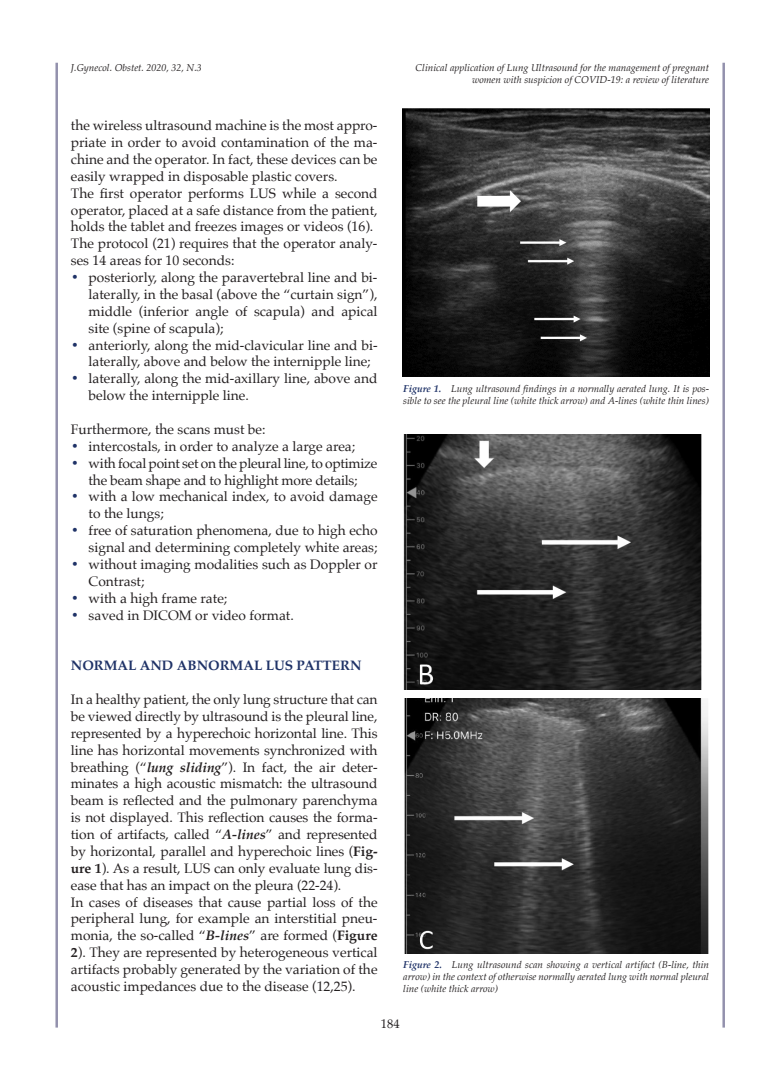
<style>
.page{position:relative;width:780px;height:1088px;background:#fff}
.page>*{position:absolute;margin:0;border:0;box-sizing:border-box;transform-origin:0 0}
.t1{font:13.75px/16.9px "Palatino";color:#231f20}
.t2{font:700 13.75px "Palatino";color:#1f3267}
.t3{font:12.5px "Palatino";color:#231f20}
.t4{font:italic 10px/12px "Palatino";color:#231f20;text-align:right}
.s1{font-weight:700;color:#1f3267}
.s2{font-weight:700;font-style:italic}
.s3{font-weight:700}
</style>
<div class="page">
<hr style="left:55px;top:63px;width:3px;height:964px;background:#9391ad">
<hr style="left:722px;top:63px;width:3px;height:964px;background:#9391ad">
<img style="left:402px;top:109px;width:307px;height:267px">
<img style="left:403px;top:434px;width:299px;height:255px">
<img style="left:404px;top:698px;width:305px;height:255px">
<p class="t4" style="left:71px;top:61px;width:132px">J.Gynecol. Obstet. 2020, 32, N.3</p>
<p class="t4" style="left:415px;top:61px;width:295px">Clinical application of Lung Ultrasound for the management of pregnant women with suspicion of COVID-19: a review of literature</p>
<p class="t1" style="left:71px;top:117px;width:308px">the wireless ultrasound machine is the most appro&shy;priate in order to avoid contamination of the ma&shy;chine and the operator. In fact, these devices can be easily wrapped in disposable plastic covers.<br>The first operator performs LUS while a second operator, placed at a safe distance from the patient, holds the tablet and freezes images or videos (16).<br>The protocol (21) requires that the operator analy&shy;ses 14 areas for 10 seconds:</p>
<p class="t1" style="left:89px;top:269px;width:290px;text-align:justify;text-indent:-18px"><span class="s1">•</span> posteriorly, along the paravertebral line and bi&shy;laterally, in the basal (above the “curtain sign”), middle (inferior angle of scapula) and apical site (spine of scapula);</p>
<p class="t1" style="left:89px;top:336px;width:290px;text-indent:-18px"><span class="s1">•</span> anteriorly, along the mid-clavicular line and bi&shy;laterally, above and below the internipple line;</p>
<p class="t1" style="left:89px;top:370px;width:290px;text-indent:-18px"><span class="s1">•</span> laterally, along the mid-axillary line, above and below the internipple line.</p>
<p class="t1" style="left:71px;top:421px;width:196px">Furthermore, the scans must be:</p>
<p class="t1" style="left:71px;top:438px;width:286px"><span class="s1">•</span> intercostals, in order to analyze a large area;</p>
<p class="t1" style="left:71px;top:454px;width:308px;text-align:center"><span class="s1">•</span> with focal point set on the pleural line, to optimize the beam shape and to highlight more details;</p>
<p class="t1" style="left:89px;top:488px;width:290px;text-indent:-18px"><span class="s1">•</span> with a low mechanical index, to avoid damage to the lungs;</p>
<p class="t1" style="left:71px;top:522px;width:308px;text-align:right"><span class="s1">•</span> free of saturation phenomena, due to high echo signal and determining completely white areas;</p>
<p class="t1" style="left:89px;top:556px;width:290px;text-indent:-18px"><span class="s1">•</span> without imaging modalities such as Doppler or<br>Contrast;</p>
<p class="t1" style="left:71px;top:589px;width:158px"><span class="s1">•</span> with a high frame rate;</p>
<p class="t1" style="left:71px;top:606px;width:224px"><span class="s1">•</span> saved in DICOM or video format.</p>
<p class="t2" style="left:71px;top:654px;width:292px">NORMAL AND ABNORMAL LUS PATTERN</p>
<p class="t1" style="left:71px;top:691px;width:308px">In a healthy patient, the only lung structure that can be viewed directly by ultrasound is the pleural line, represented by a hyperechoic horizontal line. This line has horizontal movements synchronized with breathing (“<span class="s2">lung sliding</span>”). In fact, the air deter&shy;minates a high acoustic mismatch: the ultrasound beam is reflected and the pulmonary parenchyma is not displayed. This reflection causes the forma&shy;tion of artifacts, called “<span class="s2">A-lines</span>” and represented by horizontal, parallel and hyperechoic lines (<span class="s3">Fig&shy;ure 1</span>). As a result, LUS can only evaluate lung dis&shy;ease that has an impact on the pleura (22-24).<br>In cases of diseases that cause partial loss of the peripheral lung, for example an interstitial pneu&shy;monia, the so-called “<span class="s2">B-lines</span>” are formed (<span class="s3">Figure 2</span>). They are represented by heterogeneous vertical artifacts probably generated by the variation of the acoustic impedances due to the disease (12,25).</p>
<p class="t4" style="left:403px;top:383px;width:307px;text-align:left"><span class="s1">Figure 1.</span> Lung ultrasound findings in a normally aerated lung. It is pos&shy;sible to see the pleural line (white thick arrow) and A-lines (white thin lines)</p>
<p class="t4" style="left:403px;top:959px;width:307px;text-align:justify"><span class="s1">Figure 2.</span> Lung ultrasound scan showing a vertical artifact (B-line, thin arrow) in the context of otherwise normally aerated lung with normal pleural line (white thick arrow)</p>
<p class="t3" style="left:381px;top:1013px;width:20px">184</p>
</div>
